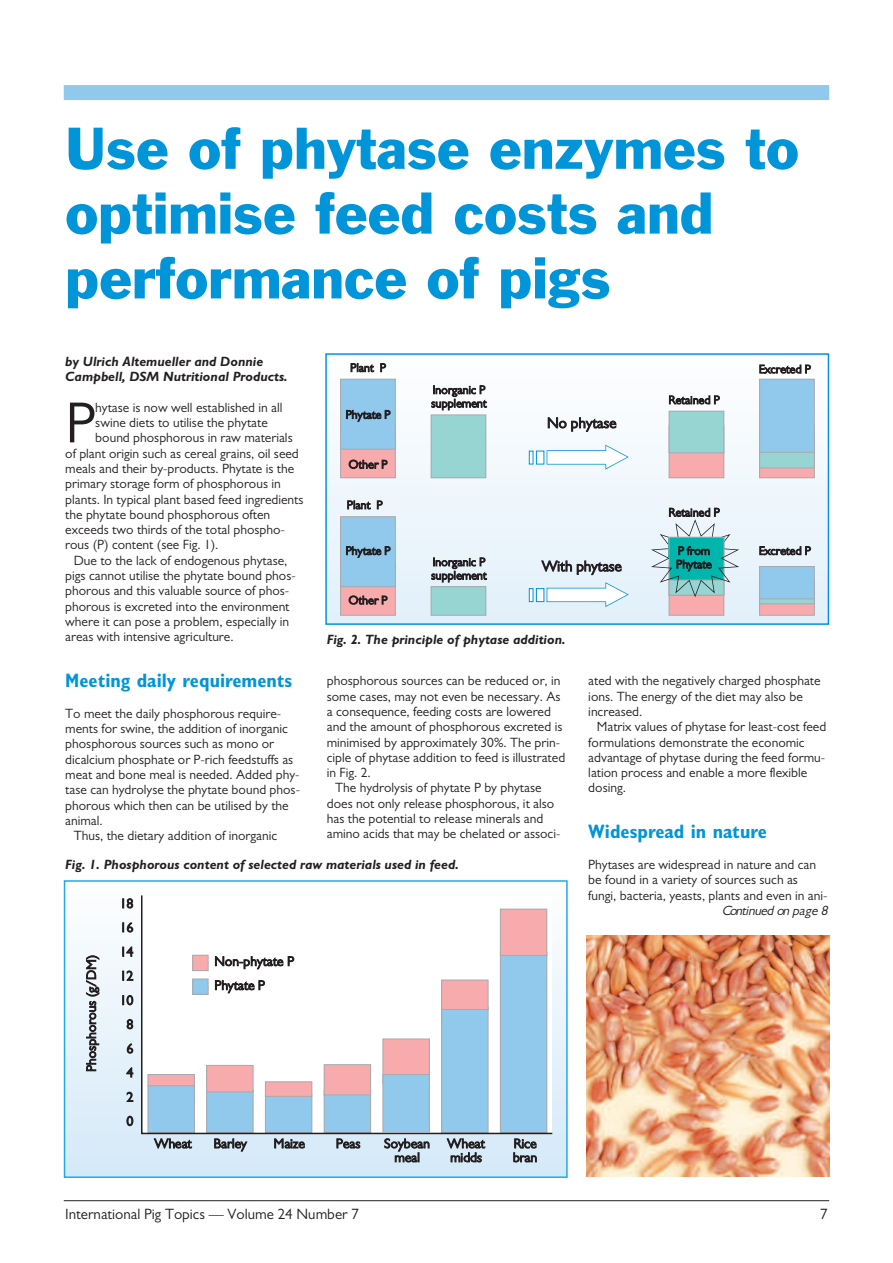
<style>
.page{position:relative;width:893px;height:1263px;background:#fff}
.page>*{position:absolute;margin:0;border:0;box-sizing:border-box;transform-origin:0 0}
.t1{font:58.35px "Gill Sans";color:#231f20}
.t2{font:54px/64.8px "Franklin Gothic BT";color:#0095d9}
.t3{font:700 condensed 19.5px "Gill Sans";color:#0095d9}
.t4{font:15px "Gill Sans";color:#231f20}
.t5{font:13.5px/24.2px "Gill Sans";color:#231f20}
.t6{font:italic 700 13.5px/15.3px "Gill Sans";color:#231f20}
.t7{font:italic 13.5px "Gill Sans";color:#231f20}
.t8{font:12px/13.5px "Gill Sans";color:#231f20}
</style>
<div class="page">
<hr style="left:64px;top:1200px;width:765px;height:1px;background:#231f20">
<div style="left:64px;top:85px;width:765px;height:15px;background:#91c9ed"></div>
<div style="left:327px;top:355px;width:501px;height:268px;background:linear-gradient(to bottom,#fefeff,#e0eff8)"></div>
<div style="left:325px;top:353px;width:504px;height:272px;border:2px solid #0095d9"></div>
<div style="left:65px;top:882px;width:501px;height:294px;background:linear-gradient(to bottom,#fefefe,#d4e9f7)"></div>
<div style="left:64px;top:880px;width:504px;height:298px;border:2px solid #22abe2"></div>
<svg style="left:140px;top:894px;width:414px;height:241px"></svg>
<div style="left:193px;top:955px;width:15px;height:15px;background:#f8abad"></div>
<div style="left:193px;top:955px;width:15px;height:16px;border:1px solid #a8a9ad"></div>
<div style="left:193px;top:979px;width:15px;height:15px;background:#91c9ed"></div>
<div style="left:193px;top:979px;width:15px;height:15px;border:1px solid #a8a9ad"></div>
<div style="left:341px;top:426px;width:54px;height:52px;background:#f8abad"></div>
<div style="left:340px;top:425px;width:55px;height:53px;border:1px solid #a8a9ad"></div>
<div style="left:341px;top:379px;width:54px;height:70px;background:#91c9ed"></div>
<div style="left:340px;top:379px;width:55px;height:70px;border:1px solid #a8a9ad"></div>
<div style="left:341px;top:563px;width:54px;height:52px;background:#f8abad"></div>
<div style="left:341px;top:517px;width:54px;height:69px;background:#91c9ed"></div>
<div style="left:340px;top:516px;width:55px;height:71px;border:1px solid #a8a9ad"></div>
<div style="left:431px;top:415px;width:55px;height:63px;background:#96d5d2"></div>
<div style="left:431px;top:415px;width:55px;height:63px;border:1px solid #a8a9ad"></div>
<div style="left:431px;top:587px;width:55px;height:28px;background:#96d5d2"></div>
<div style="left:431px;top:586px;width:55px;height:29px;border:1px solid #a8a9ad"></div>
<div style="left:669px;top:426px;width:55px;height:52px;background:#f8abad"></div>
<div style="left:669px;top:425px;width:55px;height:53px;border:1px solid #a8a9ad"></div>
<div style="left:669px;top:411px;width:55px;height:42px;background:#96d5d2"></div>
<div style="left:669px;top:411px;width:55px;height:42px;border:1px solid #a8a9ad"></div>
<div style="left:669px;top:563px;width:55px;height:52px;background:#f8abad"></div>
<div style="left:669px;top:563px;width:55px;height:52px;border:1px solid #a8a9ad"></div>
<div style="left:760px;top:426px;width:54px;height:52px;background:#f8abad"></div>
<div style="left:759px;top:425px;width:55px;height:53px;border:1px solid #a8a9ad"></div>
<div style="left:760px;top:447px;width:54px;height:21px;background:#96d5d2"></div>
<div style="left:759px;top:447px;width:55px;height:21px;border:1px solid #a8a9ad"></div>
<div style="left:760px;top:379px;width:54px;height:73px;background:#91c9ed"></div>
<div style="left:759px;top:379px;width:55px;height:73px;border:1px solid #a8a9ad"></div>
<div style="left:760px;top:599px;width:54px;height:16px;background:#f8abad"></div>
<div style="left:760px;top:580px;width:54px;height:24px;background:linear-gradient(to right,#96d5d2,#96d5d2)"></div>
<div style="left:759px;top:580px;width:55px;height:24px;border:1px solid #a8a9ad"></div>
<div style="left:760px;top:567px;width:54px;height:32px;background:#91c9ed"></div>
<div style="left:759px;top:566px;width:55px;height:33px;border:1px solid #a8a9ad"></div>
<svg style="left:651px;top:519px;width:88px;height:78px"></svg>
<svg style="left:547px;top:445px;width:82px;height:25px"></svg>
<div style="left:537px;top:451px;width:6px;height:13px;background:#fff"></div>
<div style="left:536px;top:451px;width:8px;height:13px;border:1px solid #0095d9"></div>
<div style="left:529px;top:451px;width:4px;height:13px;border:1px solid #0095d9"></div>
<svg style="left:547px;top:582px;width:82px;height:25px"></svg>
<div style="left:537px;top:589px;width:6px;height:12px;background:#fff"></div>
<div style="left:536px;top:588px;width:8px;height:14px;border:1px solid #0095d9"></div>
<div style="left:529px;top:588px;width:4px;height:14px;border:1px solid #0095d9"></div>
<img style="left:587px;top:935px;width:242px;height:241px">
<div style="left:383px;top:1075px;width:46px;height:57px;background:#91c9ed"></div>
<div style="left:383px;top:1074px;width:46px;height:59px;border:1px solid #a8a9ad"></div>
<h2 class="t2" style="left:65px;top:121px;width:735px">Use of phytase enzymes to optimise feed costs and performance of pigs</h2>
<p class="t6" style="left:65px;top:355px;width:224px">by Ulrich Altemueller and Donnie<br>Campbell, DSM Nutritional Products.</p>
<h1 class="t1" style="left:65px;top:403px;width:32px">P</h1>
<p class="t5" style="left:95px;top:397px;width:189px">hytase is now well established in all</p>
<p class="t8" style="left:350px;top:362px;width:37px">Plant P</p>
<p class="t8" style="left:346px;top:409px;width:46px">Phytate P</p>
<p class="t8" style="left:349px;top:459px;width:40px">Other P</p>
<p class="t8" style="left:759px;top:364px;width:53px">Excreted P</p>
<p class="t8" style="left:431px;top:384px;width:57px">Inorganic P supplement</p>
<p class="t8" style="left:668px;top:394px;width:53px">Retained P</p>
<p class="t4" style="left:547px;top:418px;width:71px">No phytase</p>
<p class="t5" style="left:95px;top:412px;width:174px">swine diets to utilise the phytate</p>
<p class="t5" style="left:95px;top:427px;width:199px">bound phosphorous in raw materials</p>
<p class="t5" style="left:65px;top:442px;width:235px">of plant origin such as cereal grains, oil seed</p>
<p class="t5" style="left:65px;top:458px;width:230px">meals and their by-products. Phytate is the</p>
<p class="t5" style="left:65px;top:473px;width:217px">primary storage form of phosphorous in</p>
<p class="t5" style="left:65px;top:488px;width:240px">plants. In typical plant based feed ingredients</p>
<p class="t5" style="left:65px;top:504px;width:206px">the phytate bound phosphorous often</p>
<p class="t5" style="left:65px;top:519px;width:221px">exceeds two thirds of the total phospho-</p>
<p class="t5" style="left:65px;top:534px;width:155px">rous (P) content (see Fig. 1).</p>
<p class="t5" style="left:74px;top:550px;width:215px">Due to the lack of endogenous phytase,</p>
<p class="t5" style="left:65px;top:565px;width:232px">pigs cannot utilise the phytate bound phos-</p>
<p class="t5" style="left:65px;top:580px;width:226px">phorous and this valuable source of phos-</p>
<p class="t5" style="left:65px;top:595px;width:226px">phorous is excreted into the environment</p>
<p class="t5" style="left:65px;top:611px;width:225px">where it can pose a problem, especially in</p>
<p class="t5" style="left:65px;top:626px;width:170px">areas with intensive agriculture.</p>
<h3 class="t3" style="left:65px;top:673px;width:229px">Meeting daily requirements</h3>
<p class="t5" style="left:65px;top:703px;width:217px">To meet the daily phosphorous require-</p>
<p class="t5" style="left:65px;top:718px;width:224px">ments for swine, the addition of inorganic</p>
<p class="t5" style="left:65px;top:733px;width:210px">phosphorous sources such as mono or</p>
<p class="t5" style="left:65px;top:748px;width:230px">dicalcium phosphate or P-rich feedstuffs as</p>
<p class="t5" style="left:65px;top:764px;width:236px">meat and bone meal is needed. Added phy-</p>
<p class="t5" style="left:65px;top:779px;width:236px">tase can hydrolyse the phytate bound phos-</p>
<p class="t5" style="left:65px;top:794px;width:225px">phorous which then can be utilised by the</p>
<p class="t5" style="left:65px;top:810px;width:39px">animal.</p>
<p class="t5" style="left:74px;top:825px;width:205px">Thus, the dietary addition of inorganic</p>
<p class="t8" style="left:347px;top:499px;width:37px">Plant P</p>
<p class="t8" style="left:346px;top:545px;width:46px">Phytate P</p>
<p class="t8" style="left:349px;top:595px;width:40px">Other P</p>
<p class="t8" style="left:668px;top:507px;width:53px">Retained P</p>
<p class="t8" style="left:676px;top:545px;width:37px">P from<br>Phytate</p>
<p class="t8" style="left:759px;top:545px;width:53px">Excreted P</p>
<p class="t8" style="left:431px;top:556px;width:57px">Inorganic P supplement</p>
<p class="t4" style="left:542px;top:561px;width:81px">With phytase</p>
<p class="t6" style="left:327px;top:633px;width:240px">Fig. 2. The principle of phytase addition.</p>
<p class="t5" style="left:588px;top:674px;width:234px;line-height:15.3px">ated with the negatively charged phosphate ions. The energy of the diet may also be increased.</p>
<p class="t5" style="left:588px;top:720px;width:239px;line-height:15.3px;text-indent:9px">Matrix values of phytase for least-cost feed formulations demonstrate the economic advantage of phytase during the feed formu&shy;lation process and enable a more flexible dosing.</p>
<h3 class="t3" style="left:588px;top:824px;width:180px">Widespread in nature</h3>
<p class="t5" style="left:588px;top:858px;width:241px;line-height:15.3px">Phytases are widespread in nature and can be found in a variety of sources such as fungi, bacteria, yeasts, plants and even in ani-</p>
<p class="t7" style="left:722px;top:906px;width:110px">Continued on page 8</p>
<p class="t5" style="left:327px;top:670px;width:235px">phosphorous sources can be reduced or, in</p>
<p class="t5" style="left:327px;top:685px;width:235px">some cases, may not even be necessary. As</p>
<p class="t5" style="left:327px;top:701px;width:226px">a consequence, feeding costs are lowered</p>
<p class="t5" style="left:327px;top:716px;width:237px">and the amount of phosphorous excreted is</p>
<p class="t5" style="left:327px;top:731px;width:235px">minimised by approximately 30%. The prin-</p>
<p class="t5" style="left:327px;top:747px;width:240px">ciple of phytase addition to feed is illustrated</p>
<p class="t5" style="left:327px;top:762px;width:45px">in Fig. 2.</p>
<p class="t5" style="left:335px;top:777px;width:208px">The hydrolysis of phytate P by phytase</p>
<p class="t5" style="left:327px;top:792px;width:229px">does not only release phosphorous, it also</p>
<p class="t5" style="left:327px;top:808px;width:218px">has the potential to release minerals and</p>
<p class="t5" style="left:327px;top:823px;width:235px">amino acids that may be chelated or associ-</p>
<p class="t6" style="left:65px;top:858px;width:395px">Fig. 1. Phosphorous content of selected raw materials used in feed.</p>
<p class="t5" style="left:120px;top:893px;width:15px;text-align:center">18<br>16<br>14<br>12<br>10<br>8<br>6<br>4<br>2<br>0</p>
<p class="t5" style="left:81px;top:1072px;width:118px;rotate:-90deg">Phosphorous (g/DM)</p>
<p class="t5" style="left:214px;top:951px;width:81px">Non-phytate P<br>Phytate P</p>
<p class="t5" style="left:154px;top:1133px;width:39px">Wheat</p>
<p class="t5" style="left:214px;top:1133px;width:35px">Barley</p>
<p class="t5" style="left:274px;top:1133px;width:33px">Maize</p>
<p class="t5" style="left:336px;top:1133px;width:26px">Peas</p>
<p class="t5" style="left:384px;top:1138px;width:47px;line-height:13.8px;text-align:center">Soybean meal</p>
<p class="t5" style="left:447px;top:1138px;width:39px;line-height:13.8px">Wheat midds</p>
<p class="t5" style="left:513px;top:1138px;width:26px;line-height:13.8px">Rice bran</p>
<p class="t4" style="left:65px;top:1209px;width:295px">International Pig Topics — Volume 24 Number 7</p>
<p class="t4" style="left:820px;top:1209px;width:9px">7</p>
</div>
